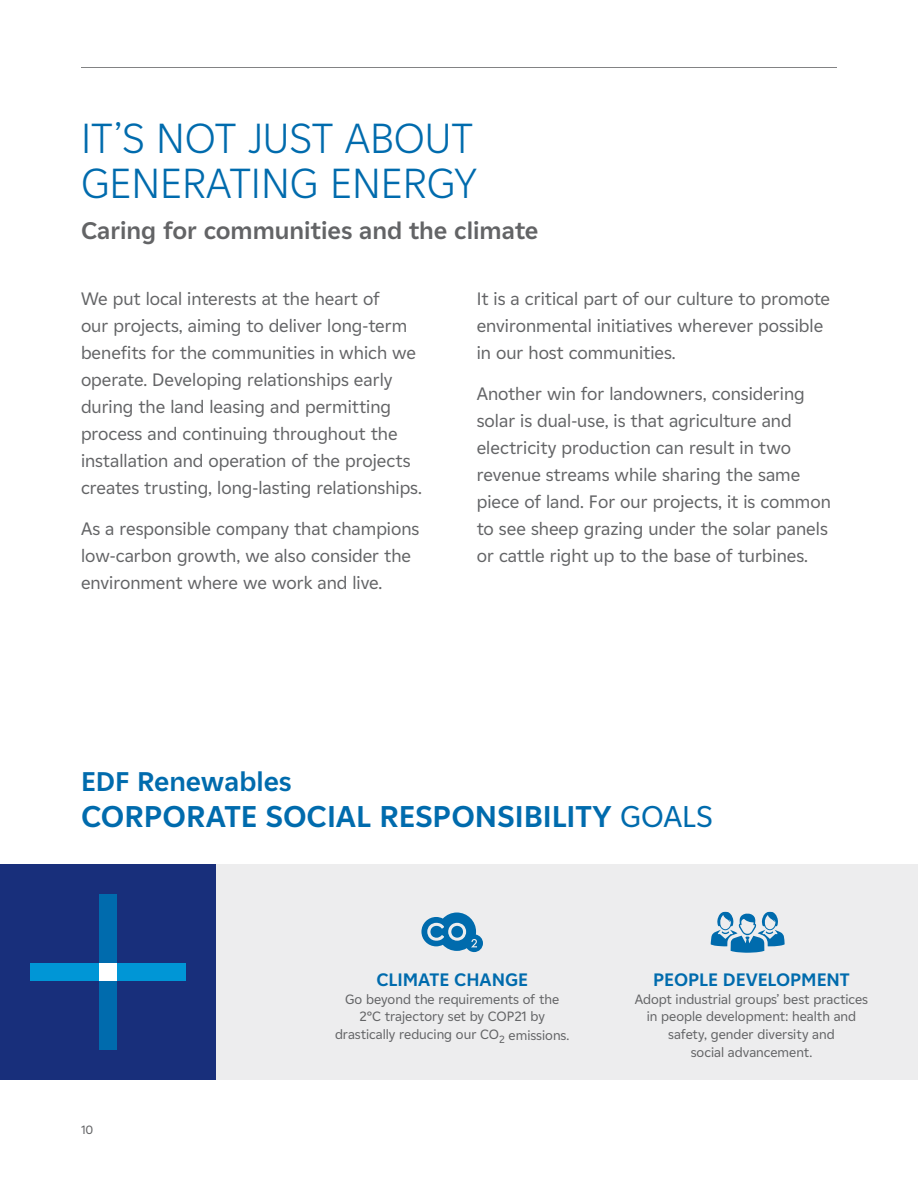
<style>
.page{position:relative;width:918px;height:1188px;background:#fff}
.page>*{position:absolute;margin:0;border:0;box-sizing:border-box;transform-origin:0 0}
.t1{font:300 42px/45px "EDF2020";color:#006bad}
.t2{font:700 30px "EDF2020";color:#006bad}
.t3{font:700 27px "EDF2020";color:#006bad}
.t4{font:700 24px "EDF2020";color:#636466}
.t5{font:18px/27px "EDF2020";color:#636466}
.t6{font:700 18px "EDF2020";color:#006bad}
.t7{font:13.5px/18px "EDF2020";color:#636466;text-align:center}
.t8{font:12px "EDF2020";color:#636466}
.s1{font-weight:400}
</style>
<div class="page">
<div style="left:0;top:864px;width:918px;height:216px;background:#ededee"></div>
<svg style="left:421px;top:913px;width:62px;height:39px"></svg>
<svg style="left:711px;top:912px;width:74px;height:41px"></svg>
<hr style="left:81px;top:67px;width:756px;height:1px;background:#636466">
<div style="left:0;top:864px;width:216px;height:216px;background:#182f7b"></div>
<div style="left:99px;top:981px;width:18px;height:69px;background:#006bad"></div>
<div style="left:99px;top:894px;width:18px;height:69px;background:#006bad"></div>
<div style="left:117px;top:963px;width:69px;height:18px;background:#0096d6"></div>
<div style="left:30px;top:963px;width:69px;height:18px;background:#0096d6"></div>
<div style="left:99px;top:963px;width:18px;height:18px;background:#fff"></div>
<h1 class="t1" style="left:81px;top:114px;width:397px">IT’S NOT JUST ABOUT<br>GENERATING ENERGY</h1>
<h3 class="t4" style="left:81px;top:213px;width:459px">Caring for communities and the climate</h3>
<p class="t5" style="left:81px;top:285px;width:342px">We put local interests at the heart of<br>our projects, aiming to deliver long-term benefits for the communities in which we operate. Developing relationships early during the land leasing and permitting process and continuing throughout the installation and operation of the projects creates trusting, long-lasting relationships.</p>
<p class="t5" style="left:81px;top:514px;width:340px">As a responsible company that champions low-carbon growth, we also consider the environment where we work and live.</p>
<p class="t5" style="left:477px;top:285px;width:355px">It is a critical part of our culture to promote environmental initiatives wherever possible in our host communities.</p>
<p class="t5" style="left:477px;top:379px;width:356px">Another win for landowners, considering solar is dual-use, is that agriculture and electricity production can result in two revenue streams while sharing the same piece of land. For our projects, it is common to see sheep grazing under the solar panels or cattle right up to the base of turbines.</p>
<h3 class="t3" style="left:81px;top:763px;width:212px">EDF Renewables</h3>
<h2 class="t2" style="left:81px;top:796px;width:633px">CORPORATE SOCIAL RESPONSIBILITY <span class="s1">GOALS</span></h2>
<p class="t8" style="left:81px;top:1121px;width:14px">10</p>
<p class="t6" style="left:376px;top:966px;width:153px">CLIMATE CHANGE</p>
<p class="t7" style="left:335px;top:989px;width:236px">Go beyond the requirements of the<br>2°C trajectory set by COP21 by drastically reducing our CO<sub>2</sub> emissions.</p>
<p class="t6" style="left:653px;top:966px;width:198px">PEOPLE DEVELOPMENT</p>
<p class="t7" style="left:635px;top:989px;width:235px">Adopt industrial groups’ best practices in people development: health and safety, gender diversity and<br>social advancement.</p>
</div>
